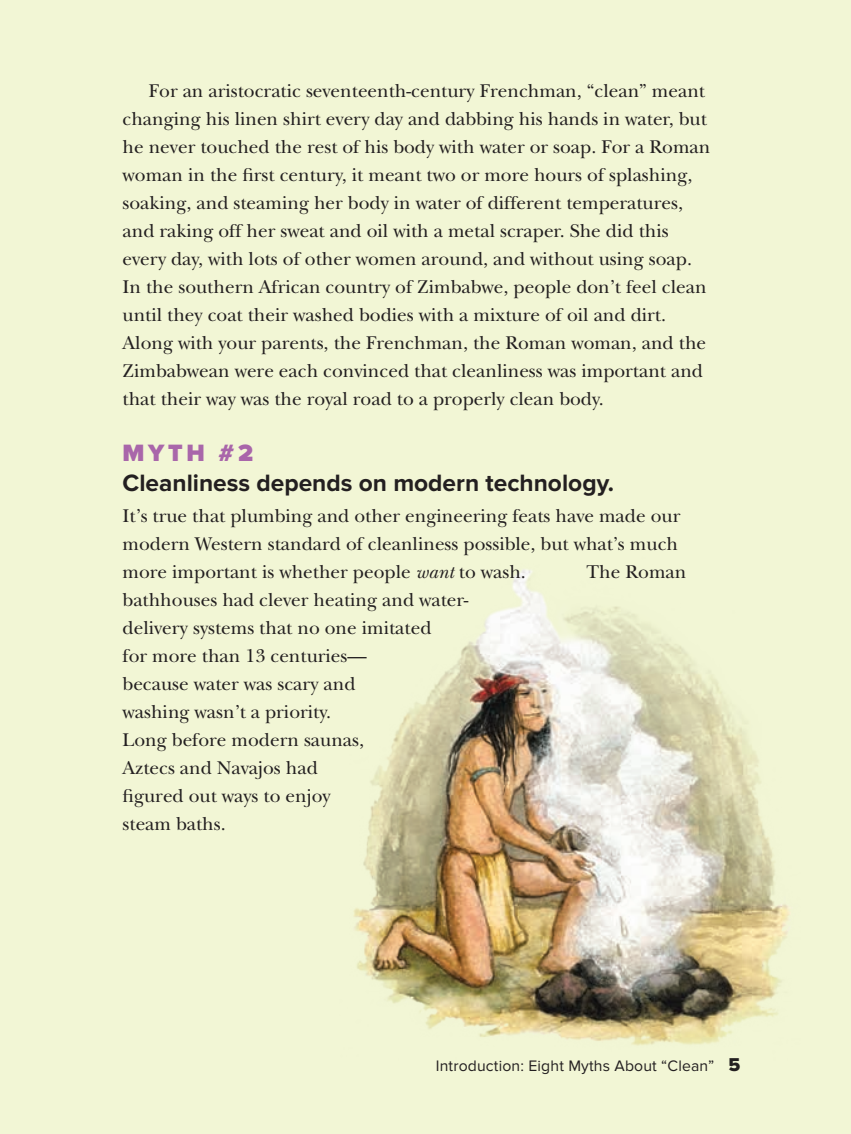
<style>
.page{position:relative;width:851px;height:1134px;background:#fff}
.page>*{position:absolute;margin:0;border:0;box-sizing:border-box;transform-origin:0 0}
.Introduction_sub-hea{font:700 24.5px "Proxima Nova";color:#231f20}
.Myth_head{font:900 24.5px "Proxima Nova";color:#a966aa}
.Main_text{font:19.25px/28px "New Baskerville Std";color:#231f20}
.Main_text_-_no_inden{font:19.25px/28px "New Baskerville Std";color:#231f20;text-align:justify}
.t1{font:15.75px "Proxima Nova";letter-spacing:.01em;color:#231f20}
.s1{font-style:italic}
.s2{font-family:"Proxima Nova Extrabld";font-size:19.25px}
</style>
<div class="page">
<div style="left:0;top:0;width:850px;height:1134px;background:#f2f6d5"></div>
<img style="left:353px;top:569px;width:436px;height:477px">
<p class="Main_text" style="left:122px;top:77px;width:589px;text-indent:26px">For an aristocratic seventeenth-century Frenchman, “clean” meant changing his linen shirt every day and dabbing his hands in water, but he never touched the rest of his body with water or soap. For a Roman woman in the first century, it meant two or more hours of splashing, soaking, and steaming her body in water of different temperatures, and raking off her sweat and oil with a metal scraper. She did this every day, with lots of other women around, and without using soap.<br>In the southern African country of Zimbabwe, people don’t feel clean until they coat their washed bodies with a mixture of oil and dirt.<br>Along with your parents, the Frenchman, the Roman woman, and the Zimbabwean were each convinced that cleanliness was important and that their way was the royal road to a properly clean body.</p>
<p class="Myth_head" style="left:122px;top:439px;width:132px">MYTH #2</p>
<p class="Introduction_sub-hea" style="left:122px;top:469px;width:493px">Cleanliness depends on modern technology.</p>
<p class="Main_text_-_no_inden" style="left:122px;top:502px;width:559px">It’s true that plumbing and other engineering feats have made our modern Western standard of cleanliness possible, but what’s much more important is whether people <span class="s1">want</span> to wash.</p>
<p class="Main_text_-_no_inden" style="left:586px;top:558px;width:101px">The Roman</p>
<p class="Main_text_-_no_inden" style="left:122px;top:586px;width:347px;text-align:left">bathhouses had clever heating and water&shy;delivery systems that no one imitated<br>for more than 13 centuries—<br>because water was scary and<br>washing wasn’t a priority.<br>Long before modern saunas,<br>Aztecs and Navajos had<br>figured out ways to enjoy<br>steam baths.</p>
<p class="t1" style="left:436px;top:1057px;width:306px">Introduction: Eight Myths About “Clean” <span class="s2">5</span></p>
</div>
